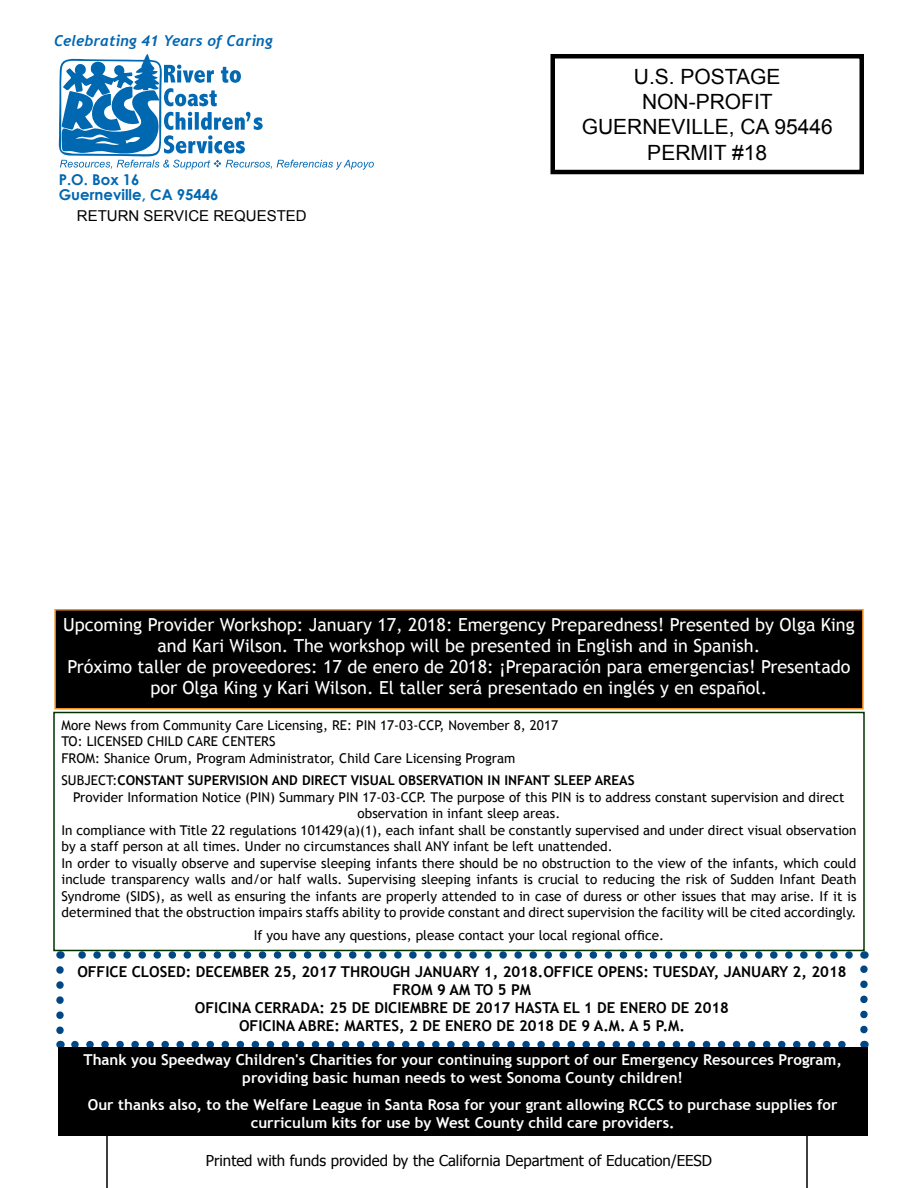
<style>
.page{position:relative;width:918px;height:1188px;background:#fff}
.page>*{position:absolute;margin:0;border:0;box-sizing:border-box;transform-origin:0 0}
.t1{font:21px/25.2px "Arial";color:#000;text-align:center}
.t2{font:18px/21px "Trebuchet MS";color:#fff;text-align:center}
.t3{font:700 15px/18px "Trebuchet MS";color:#fff;text-align:center}
.t4{font:700 15px "Trebuchet MS";color:#000}
.t5{font:15px "Tahoma";color:#000}
.t6{font:italic 700 15px "Trebuchet";color:#0067b1}
.t7{font:15px "Arial";color:#000}
.t8{font:700 14.85px/14.9px "Century Gothic";color:#0067b1}
.t9{font:13.5px/16.5px "Trebuchet MS";color:#000}
.t10{font:700 13.5px "Trebuchet MS";color:#000}
.s1{font-weight:700}
</style>
<div class="page">
<svg style="left:59px;top:54px;width:315px;height:116px"></svg>
<div style="left:550px;top:54px;width:314px;height:120px;border:4px solid #000"></div>
<hr style="left:106px;top:1134px;width:2px;height:54px;background:#000">
<hr style="left:806px;top:1134px;width:2px;height:54px;background:#000">
<svg style="left:75px;top:1041px;width:771px;height:6px"></svg>
<svg style="left:67px;top:951px;width:782px;height:8px"></svg>
<svg style="left:56px;top:970px;width:8px;height:78px"></svg>
<svg style="left:860px;top:951px;width:8px;height:79px"></svg>
<div style="left:58px;top:1047px;width:810px;height:89px;background:#000"></div>
<div style="left:53px;top:712px;width:812px;height:239px;border:2px solid #030"></div>
<div style="left:55px;top:610px;width:808px;height:99px;background:#000"></div>
<div style="left:54px;top:609px;width:810px;height:101px;border:2px solid #f78e1e"></div>
<p class="t6" style="left:54px;top:32px;width:220px">Celebrating 41 Years of Caring</p>
<p class="t8" style="left:59px;top:172px;width:161px">P.O. Box 16<br>Guerneville, CA 95446</p>
<p class="t7" style="left:77px;top:206px;width:231px">RETURN SERVICE REQUESTED</p>
<h1 class="t1" style="left:582px;top:64px;width:252px">U.S. POSTAGE<br>NON-PROFIT<br>GUERNEVILLE, CA 95446<br>PERMIT #18</h1>
<p class="t2" style="left:63px;top:614px;width:793px">Upcoming Provider Workshop: January 17, 2018: Emergency Preparedness! Presented by Olga King and Kari Wilson. The workshop will be presented in English and in Spanish.<br>Próximo taller de proveedores: 17 de enero de 2018: ¡Preparación para emergencias! Presentado por Olga King y Kari Wilson. El taller será presentado en inglés y en español.</p>
<p class="t9" style="left:62px;top:717px;width:498px">More News from Community Care Licensing, RE: PIN 17-03-CCP, November 8, 2017<br>TO: LICENSED CHILD CARE CENTERS<br>FROM: Shanice Orum, Program Administrator, Child Care Licensing Program</p>
<p class="t9" style="left:62px;top:773px;width:66px">SUBJECT:<span class="s1">CONSTANT</span></p>
<p class="t10" style="left:188px;top:772px;width:40px">SUPERVISION</p>
<p class="t10" style="left:272px;top:772px;width:10px">AND</p>
<p class="t10" style="left:302px;top:772px;width:58px">DIRECTVISUAL</p>
<p class="t10" style="left:399px;top:772px;width:41px">OBSERVATION</p>
<p class="t10" style="left:488px;top:772px;width:26px">IN INFANT</p>
<p class="t10" style="left:554px;top:772px;width:74px">SLEEP AREAS</p>
<p class="t9" style="left:73px;top:789px;width:773px">Provider Information Notice (PIN) Summary PIN 17-03-CCP. The purpose of this PIN is to address constant supervision and direct</p>
<p class="t9" style="left:358px;top:806px;width:204px">observation in infant sleep areas.</p>
<p class="t9" style="left:61px;top:822px;width:796px">In compliance with Title 22 regulations 101429(a)(1), each infant shall be constantly supervised and under direct visual observation</p>
<p class="t9" style="left:61px;top:839px;width:553px">by a staff person at all times. Under no circumstances shall ANY infant be left unattended.</p>
<p class="t9" style="left:61px;top:855px;width:796px">In order to visually observe and supervise sleeping infants there should be no obstruction to the view of the infants, which could</p>
<p class="t9" style="left:61px;top:872px;width:796px">include transparency walls and/or half walls. Supervising sleeping infants is crucial to reducing the risk of Sudden Infant Death</p>
<p class="t9" style="left:61px;top:888px;width:797px">Syndrome (SIDS), as well as ensuring the infants are properly attended to in case of duress or other issues that may arise. If it is</p>
<p class="t9" style="left:61px;top:905px;width:797px">determined that the obstruction impairs staffs ability to provide constant and direct supervision the facility will be cited accordingly.</p>
<p class="t9" style="left:254px;top:927px;width:412px">If you have any questions, please contact your local regional office.</p>
<p class="t4" style="left:77px;top:962px;width:10px">OFFIC</p>
<p class="t4" style="left:119px;top:962px;width:23px">E CLOS</p>
<p class="t4" style="left:167px;top:962px;width:385px">ED: December 25, 2017 through January 1, 2018.OFFIC</p>
<p class="t4" style="left:585px;top:962px;width:158px">E OPENS : Tuesday, JANUARY</p>
<p class="t4" style="left:793px;top:962px;width:55px">2, 2018</p>
<p class="t4" style="left:393px;top:980px;width:129px">from 9 AM to 5 PM</p>
<p class="t4" style="left:195px;top:998px;width:9px">OFICINA</p>
<p class="t4" style="left:255px;top:998px;width:28px">CERRADA</p>
<p class="t4" style="left:320px;top:998px;width:411px">: 25 de diciembre de 2017 hasta el 1 de enero de 2018</p>
<p class="t4" style="left:239px;top:1016px;width:9px">OFICINA</p>
<p class="t4" style="left:298px;top:1016px;width:388px">ABRE: Martes, 2 de enero de 2018 de 9 a.m. a 5 p.m.</p>
<p class="t3" style="left:84px;top:1050px;width:760px">Thank you Speedway Children's Charities for your continuing support of our Emergency Resources Program, providing basic human needs to west Sonoma County children!</p>
<p class="t3" style="left:88px;top:1095px;width:551px">Our thanks also, to the Welfare League in Santa Rosa for your grant allowing RCCS</p>
<p class="t3" style="left:251px;top:1095px;width:588px;text-align:left;text-indent:418px">to purchase supplies for curriculum kits for use by West County child care providers.</p>
<p class="t5" style="left:206px;top:1150px;width:508px">Printed with funds provided by the California Department of Education/EESD</p>
</div>
